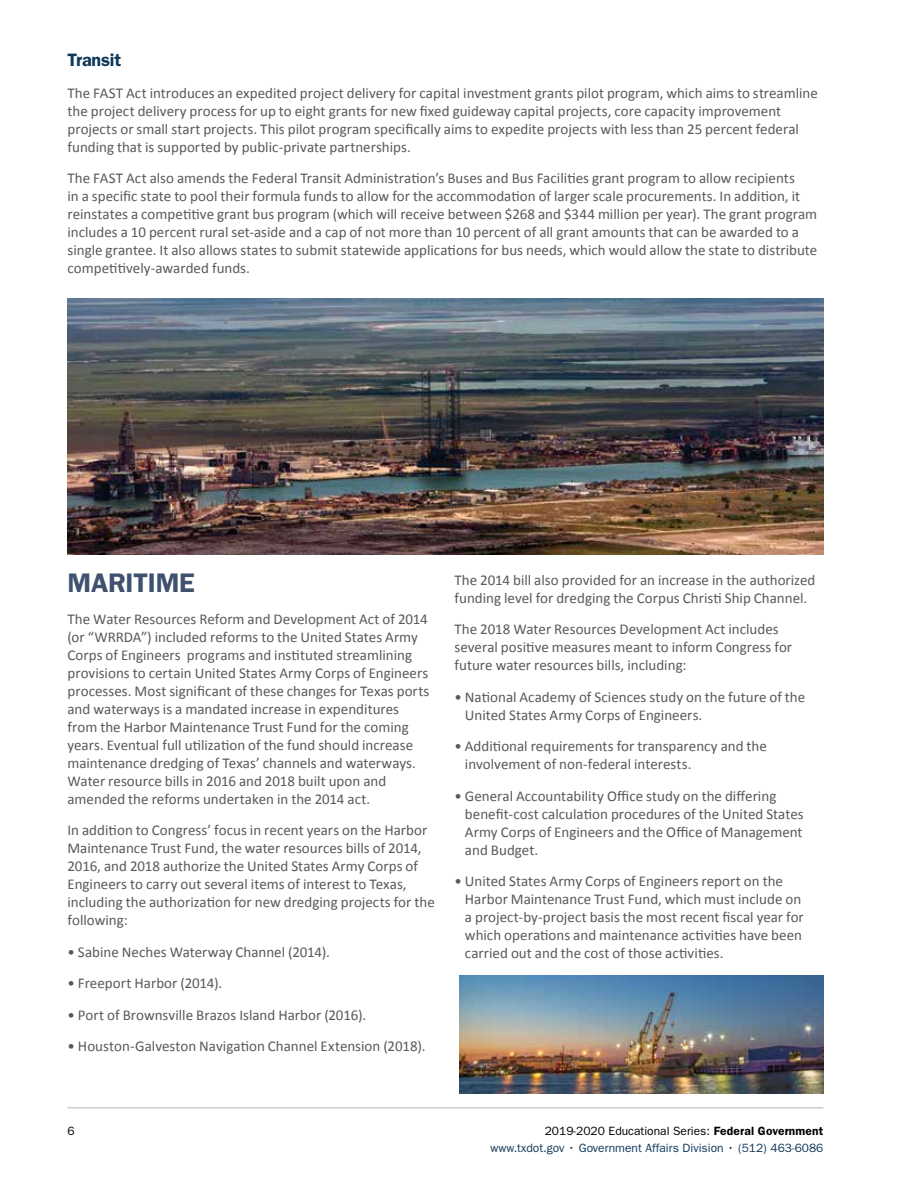
<style>
.page{position:relative;width:918px;height:1188px;background:#fff}
.page>*{position:absolute;margin:0;border:0;box-sizing:border-box;transform-origin:0 0}
.t1{font:600 27px "ITC Franklin Gothic Std";letter-spacing:-.01em;color:#3e516f}
.t2{font:600 18px "ITC Franklin Gothic Std";letter-spacing:-.01em;color:#10385a}
.t3{font:15px/18px "Calibri";color:#58595b}
.t4{font:12px/16.5px "ITC Franklin Gothic Std";color:#10385a;text-align:right}
.t5{font:12px "ITC Franklin Gothic Std";color:#000}
.s1{color:#000}
.s2{font-weight:600;color:#000}
.s3{color:#0d385b}
</style>
<div class="page">
<hr style="left:68px;top:1107px;width:756px;height:1px;background:#c9cbcc">
<img style="left:68px;top:298px;width:756px;height:256px">
<img style="left:459px;top:975px;width:365px;height:119px">
<p class="t2" style="left:68px;top:50px;width:55px">Transit</p>
<p class="t3" style="left:68px;top:84px;width:752px">The FAST Act introduces an expedited project delivery for capital investment grants pilot program, which aims to streamline the project delivery process for up to eight grants for new fixed guideway capital projects, core capacity improvement projects or small start projects. This pilot program specifically aims to expedite projects with less than 25 percent federal funding that is supported by public-private partnerships.</p>
<p class="t3" style="left:68px;top:169px;width:751px">The FAST Act also amends the Federal Transit Administration’s Buses and Bus Facilities grant program to allow recipients<br>in a specific state to pool their formula funds to allow for the accommodation of larger scale procurements. In addition, it reinstates a competitive grant bus program (which will receive between $268 and $344 million per year). The grant program includes a 10 percent rural set-aside and a cap of not more than 10 percent of all grant amounts that can be awarded to a single grantee. It also allows states to submit statewide applications for bus needs, which would allow the state to distribute competitively-awarded funds.</p>
<h1 class="t1" style="left:68px;top:567px;width:129px">MARITIME</h1>
<p class="t3" style="left:68px;top:610px;width:363px">The Water Resources Reform and Development Act of 2014 (or “WRRDA”) included reforms to the United States Army Corps of Engineers programs and instituted streamlining provisions to certain United States Army Corps of Engineers processes. Most significant of these changes for Texas ports and waterways is a mandated increase in expenditures from the Harbor Maintenance Trust Fund for the coming years. Eventual full utilization of the fund should increase maintenance dredging of Texas’ channels and waterways.<br>Water resource bills in 2016 and 2018 built upon and amended the reforms undertaken in the 2014 act.</p>
<p class="t3" style="left:68px;top:821px;width:369px">In addition to Congress’ focus in recent years on the Harbor Maintenance Trust Fund, the water resources bills of 2014, 2016, and 2018 authorize the United States Army Corps of Engineers to carry out several items of interest to Texas, including the authorization for new dredging projects for the following:</p>
<p class="t3" style="left:68px;top:943px;width:264px">• Sabine Neches Waterway Channel (2014).</p>
<p class="t3" style="left:68px;top:974px;width:156px">• Freeport Harbor (2014).</p>
<p class="t3" style="left:68px;top:1006px;width:300px">• Port of Brownsville Brazos Island Harbor (2016).</p>
<p class="t3" style="left:68px;top:1037px;width:359px">• Houston-Galveston Navigation Channel Extension (2018).</p>
<p class="t3" style="left:454px;top:571px;width:362px">The 2014 bill also provided for an increase in the authorized funding level for dredging the Corpus Christi Ship Channel.</p>
<p class="t3" style="left:454px;top:621px;width:339px">The 2018 Water Resources Development Act includes several positive measures meant to inform Congress for future water resources bills, including:</p>
<p class="t3" style="left:465px;top:688px;width:342px;text-indent:-10px">• National Academy of Sciences study on the future of the<br>United States Army Corps of Engineers.</p>
<p class="t3" style="left:465px;top:738px;width:304px;text-indent:-10px">• Additional requirements for transparency and the involvement of non-federal interests.</p>
<p class="t3" style="left:465px;top:787px;width:340px;text-indent:-10px">• General Accountability Office study on the differing benefit-cost calculation procedures of the United States Army Corps of Engineers and the Office of Management and Budget.</p>
<p class="t3" style="left:465px;top:873px;width:340px;text-indent:-10px">• United States Army Corps of Engineers report on the Harbor Maintenance Trust Fund, which must include on a project-by-project basis the most recent fiscal year for which operations and maintenance activities have been carried out and the cost of those activities.</p>
<p class="t5" style="left:68px;top:1125px;width:9px">6</p>
<p class="t4" style="left:491px;top:1123px;width:334px"><span class="s1">2019-2020 Educational Series:</span> <span class="s2">Federal Government </span>www.txdot.gov • <span class="s3">Government Affairs Division</span> • (512) 463-6086</p>
</div>
